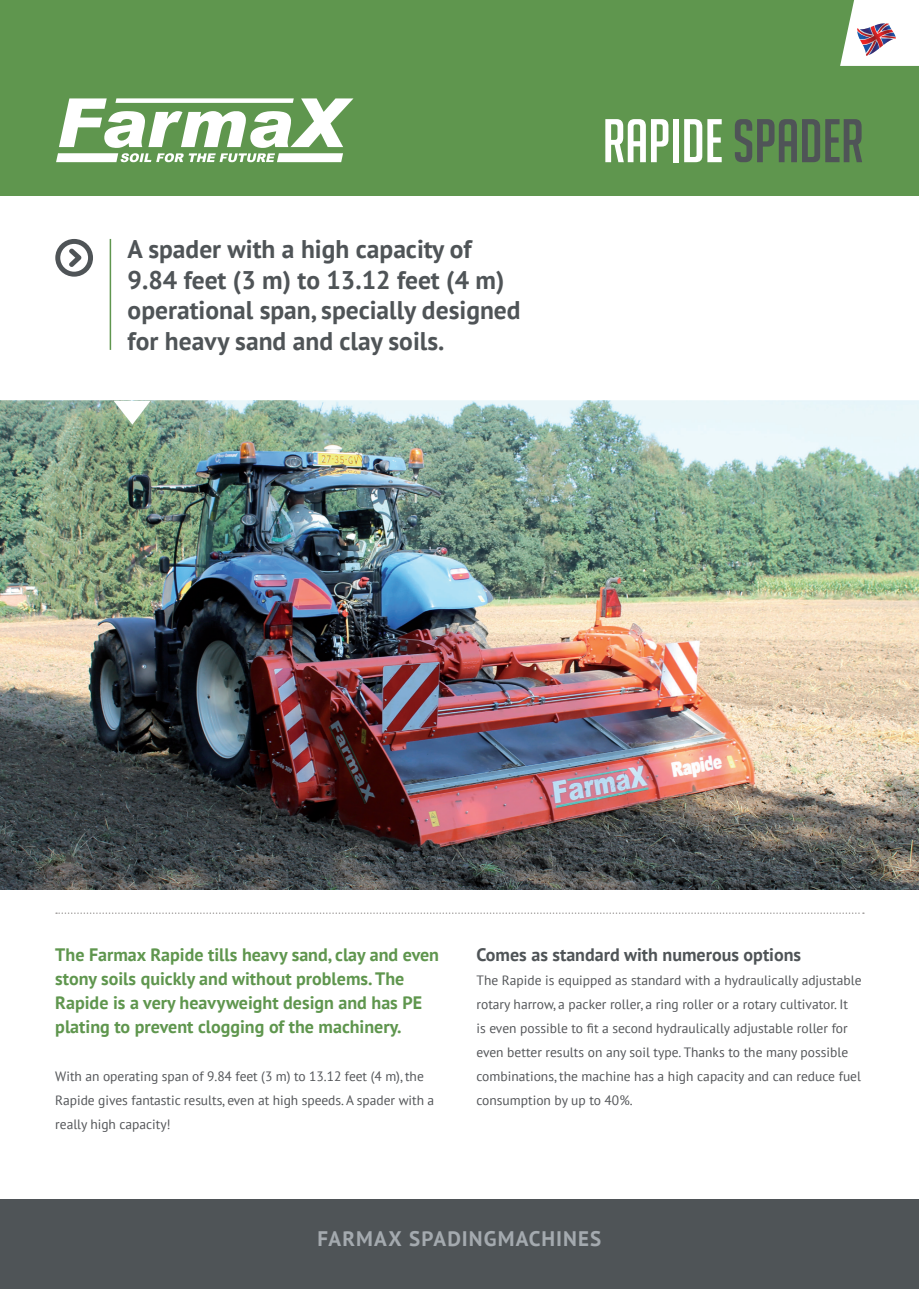
<style>
.page{position:relative;width:919px;height:1289px;background:#fff}
.page>*{position:absolute;margin:0;border:0;box-sizing:border-box;transform-origin:0 0}
.t1{font:60px "Big Noodle Titling";color:#fff}
.t2{font:700 25.5px/30.6px "PT Sans";color:#4f5457}
.t3{font:700 21px "PT Sans";letter-spacing:.05em;color:#a4aaaf}
.t4{font:700 18px/24px "PT Sans";color:#5f964e}
.t5{font:700 18px "PT Sans";color:#4f5457}
.t6{font:13.5px/24px "PT Sans";color:#545659}
.s1{color:#4f5457}
</style>
<div class="page">
<img style="left:0;top:424px;width:918px;height:465px">
<svg style="left:56px;top:912px;width:807px;height:2px"></svg>
<svg style="left:0;top:400px;width:918px;height:24px;background:#bfd5cf"></svg>
<svg style="left:55px;top:239px;width:38px;height:38px"></svg>
<hr style="left:110px;top:239px;width:1px;height:111px;background:#5f964e">
<div style="left:0;top:1199px;width:918px;height:89px;background:#4f5457"></div>
<div style="left:0;top:0;width:918px;height:196px;background:#5f964e"></div>
<svg style="left:56px;top:98px;width:297px;height:64px"></svg>
<svg style="left:840px;top:0;width:78px;height:66px;background:#dfdcda"></svg>
<h2 class="t2" style="left:128px;top:233px;width:394px">A spader with a high capacity of<br>9.84 feet (3 m) to 13.12 feet (4 m) operational span, specially designed for heavy sand and clay soils.</h2>
<h1 class="t1" style="left:602px;top:108px;width:262px">RAPIDE <span class="s1">SPADER</span></h1>
<h3 class="t4" style="left:55px;top:942px;width:385px">The Farmax Rapide tills heavy sand, clay and even stony soils quickly and without problems. The Rapide is a very heavyweight design and has PE plating to prevent clogging of the machinery.</h3>
<p class="t6" style="left:55px;top:1064px;width:380px">With an operating span of 9.84 feet (3 m) to 13.12 feet (4 m), the<br>Rapide gives fantastic results, even at high speeds. A spader with a really high capacity!</p>
<h3 class="t5" style="left:476px;top:942px;width:326px">Comes as standard with numerous options</h3>
<p class="t6" style="left:476px;top:968px;width:386px">The Rapide is equipped as standard with a hydraulically adjustable rotary harrow, a packer roller, a ring roller or a rotary cultivator. It<br>is even possible to fit a second hydraulically adjustable roller for even better results on any soil type. Thanks to the many possible combinations, the machine has a high capacity and can reduce fuel consumption by up to 40%.</p>
<h3 class="t3" style="left:317px;top:1224px;width:285px">FARMAX SPADINGMACHINES</h3>
</div>
